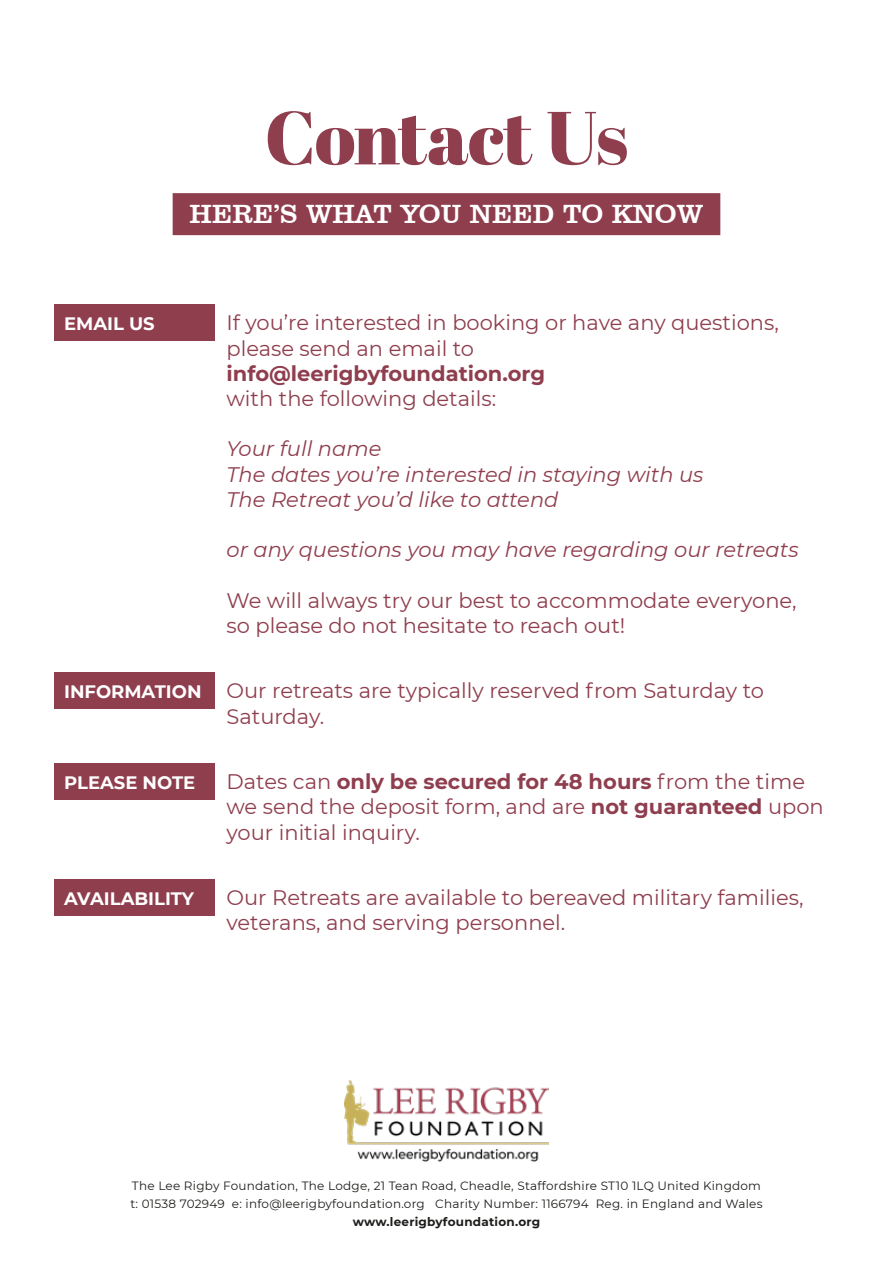
<style>
.page{position:relative;width:893px;height:1263px;background:#fff}
.page>*{position:absolute;margin:0;border:0;box-sizing:border-box;transform-origin:0 0}
.t1{font:75px "Abril Fatface";letter-spacing:-.02em;color:#8f3e4e}
.t2{font:27px "Clarendon BT";color:#fff}
.t3{font:21px/25.2px "Montserrat";color:#8f3e4e}
.t4{font:italic 21px/25.2px "Montserrat";color:#8f3e4e}
.t5{font:700 21px "Montserrat";color:#8f3e4e}
.t6{font:700 18px "Montserrat";color:#fff}
.t7{font:12px/18px "Montserrat";letter-spacing:.02em;color:#1d1d1b}
.t8{font:700 12px "Montserrat";letter-spacing:.02em;color:#1d1d1b}
.s1{font-weight:700;font-size:18px;color:#fff}
.s2{font-weight:700}
</style>
<div class="page">
<div style="left:173px;top:193px;width:547px;height:42px;background:#8f3e4e"></div>
<img style="left:344px;top:1080px;width:205px;height:82px">
<div style="left:54px;top:305px;width:160px;height:36px;background:#8f3e4e"></div>
<div style="left:54px;top:673px;width:160px;height:36px;background:#8f3e4e"></div>
<div style="left:54px;top:763px;width:160px;height:37px;background:#8f3e4e"></div>
<div style="left:54px;top:879px;width:160px;height:37px;background:#8f3e4e"></div>
<h1 class="t1" style="left:265px;top:85px;width:365px">Contact Us</h1>
<p class="t2" style="left:190px;top:197px;width:515px">HERE’S WHAT YOU NEED TO KNOW</p>
<p class="t6" style="left:64px;top:313px;width:92px">EMAIL US</p>
<p class="t3" style="left:226px;top:310px;width:554px">If you’re interested in booking or have any questions, please send an email to</p>
<p class="t5" style="left:226px;top:360px;width:320px">info@leerigbyfoundation.org</p>
<p class="t3" style="left:226px;top:386px;width:271px">with the following details:</p>
<p class="t4" style="left:226px;top:436px;width:478px">Your full name<br>The dates you’re interested in staying with us<br>The Retreat you’d like to attend</p>
<p class="t4" style="left:226px;top:537px;width:574px">or any questions you may have regarding our retreats</p>
<p class="t3" style="left:226px;top:587px;width:572px">We will always try our best to accommodate everyone, so please do not hesitate to reach out!</p>
<p class="t3" style="left:226px;top:678px;width:539px;text-indent:-162px"><span class="s1">INFORMATION</span> Our retreats are typically reserved from Saturday to<br>Saturday.</p>
<p class="t6" style="left:64px;top:771px;width:133px">PLEASE NOTE</p>
<p class="t3" style="left:226px;top:769px;width:599px">Dates can <span class="s2">only be secured for 48 hours</span> from the time we send the deposit form, and are <span class="s2">not guaranteed</span> upon your initial inquiry.</p>
<p class="t6" style="left:64px;top:887px;width:131px">AVAILABILITY</p>
<p class="t3" style="left:226px;top:885px;width:578px">Our Retreats are available to bereaved military families, veterans, and serving personnel.</p>
<p class="t7" style="left:130px;top:1176px;width:634px">The Lee Rigby Foundation, The Lodge, 21 Tean Road, Cheadle, Staffordshire ST10 1LQ United Kingdom t: 01538 702949 e: info@leerigbyfoundation.org Charity Number: 1166794 Reg. in England and Wales</p>
<p class="t8" style="left:353px;top:1214px;width:189px">www.leerigbyfoundation.org</p>
</div>
